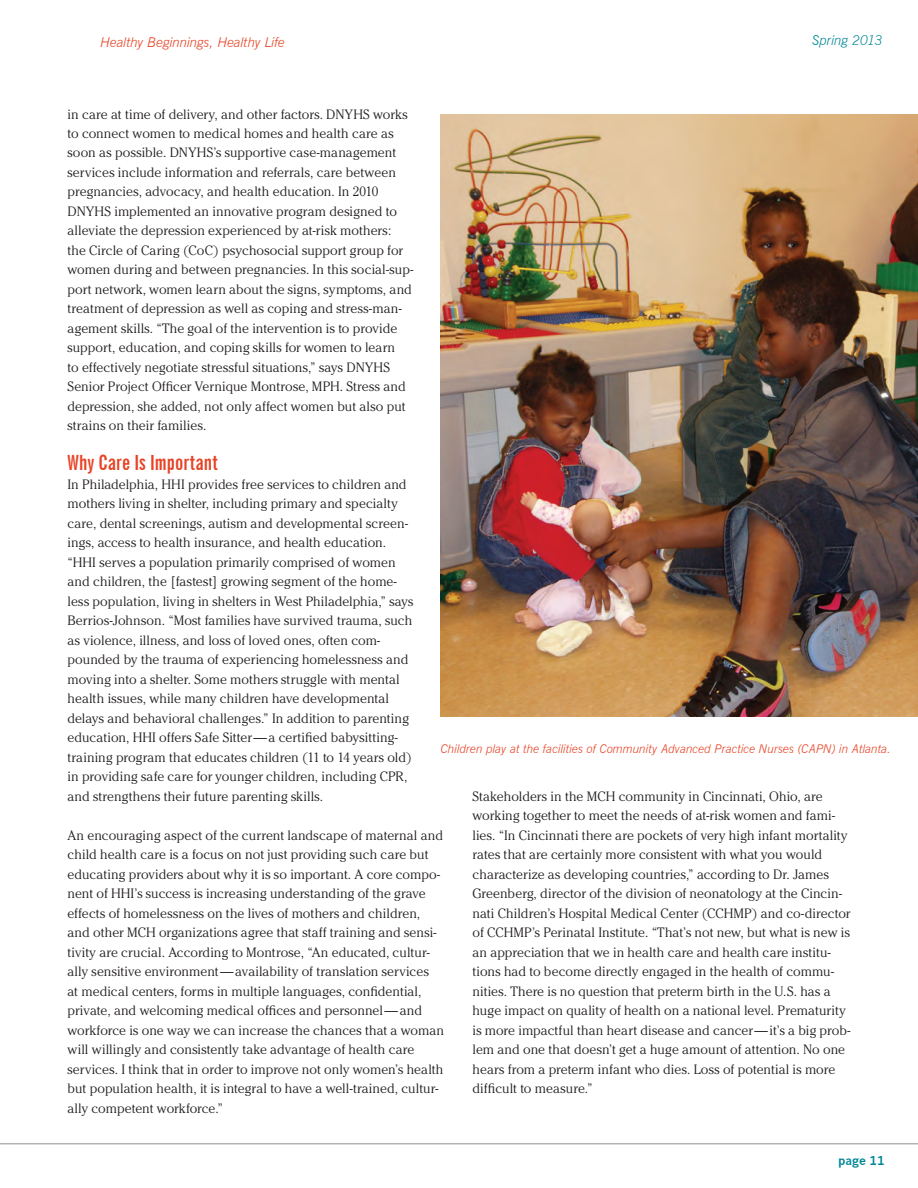
<style>
.page{position:relative;width:918px;height:1188px;background:#fff}
.page>*{position:absolute;margin:0;border:0;box-sizing:border-box;transform-origin:0 0}
.head_2{font:700 extra-condensed 21px "News Gothic BT";letter-spacing:.005em;color:#e74224}
.body_1{font:300 13.5px/19.5px "Cheltenham";color:#231f20}
.body_2{font:300 13.5px/19.5px "Cheltenham";color:#231f20}
.date_header{font:italic 300 13.5px "News Gothic BT";letter-spacing:-.005em;color:#e74224}
.t1{font:italic 300 13.5px "News Gothic BT";letter-spacing:-.01em;color:#008797}
.t2{font:italic 300 12px "News Gothic BT";color:#e74224}
.p__right{font:700 12px "News Gothic";color:#008797}
</style>
<div class="page">
<img style="left:441px;top:114px;width:477px;height:603px">
<hr style="left:0;top:1143px;width:918px;height:1px;background:#b4b3b7">
<p class="date_header" style="left:101px;top:34px;width:186px">Healthy Beginnings, Healthy Life</p>
<p class="t1" style="left:812px;top:32px;width:72px">Spring 2013</p>
<p class="body_2" style="left:68px;top:104px;width:347px">in care at time of delivery, and other factors. DNYHS works to connect women to medical homes and health care as soon as possible. DNYHS’s supportive case-management services include information and referrals, care between pregnancies, advocacy, and health education. In 2010<br>DNYHS implemented an innovative program designed to alleviate the depression experienced by at-risk mothers:<br>the Circle of Caring (CoC) psychosocial support group for women during and between pregnancies. In this social-sup&shy;port network, women learn about the signs, symptoms, and treatment of depression as well as coping and stress-man&shy;agement skills. “The goal of the intervention is to provide support, education, and coping skills for women to learn<br>to effectively negotiate stressful situations,” says DNYHS Senior Project Officer Vernique Montrose, MPH. Stress and depression, she added, not only affect women but also put strains on their families.</p>
<p class="head_2" style="left:68px;top:449px;width:152px">Why Care Is Important</p>
<p class="body_1" style="left:68px;top:475px;width:347px">In Philadelphia, HHI provides free services to children and mothers living in shelter, including primary and specialty care, dental screenings, autism and developmental screen&shy;ings, access to health insurance, and health education. “HHI serves a population primarily comprised of women and children, the [fastest] growing segment of the home&shy;less population, living in shelters in West Philadelphia,” says Berrios-Johnson. “Most families have survived trauma, such as violence, illness, and loss of loved ones, often com&shy;pounded by the trauma of experiencing homelessness and moving into a shelter. Some mothers struggle with mental health issues, while many children have developmental delays and behavioral challenges.” In addition to parenting education, HHI offers Safe Sitter— a certified babysitting&shy;training program that educates children (11 to 14 years old) in providing safe care for younger children, including CPR, and strengthens their future parenting skills.</p>
<p class="body_2" style="left:68px;top:825px;width:378px">An encouraging aspect of the current landscape of maternal and child health care is a focus on not just providing such care but educating providers about why it is so important. A core compo&shy;nent of HHI’s success is increasing understanding of the grave effects of homelessness on the lives of mothers and children, and other MCH organizations agree that staff training and sensi&shy;tivity are crucial. According to Montrose, “An educated, cultur&shy;ally sensitive environment— availability of translation services<br>at medical centers, forms in multiple languages, confidential, private, and welcoming medical offices and personnel— and workforce is one way we can increase the chances that a woman will willingly and consistently take advantage of health care services. I think that in order to improve not only women’s health but population health, it is integral to have a well-trained, cultur&shy;ally competent workforce.”</p>
<p class="t2" style="left:441px;top:741px;width:452px">Children play at the facilities of Community Advanced Practice Nurses (CAPN) in Atlanta.</p>
<p class="body_1" style="left:472px;top:786px;width:380px">Stakeholders in the MCH community in Cincinnati, Ohio, are working together to meet the needs of at-risk women and fami&shy;lies. “In Cincinnati there are pockets of very high infant mortality rates that are certainly more consistent with what you would characterize as developing countries,” according to Dr. James Greenberg, director of the division of neonatology at the Cincin&shy;nati Children’s Hospital Medical Center (CCHMP) and co-director of CCHMP’s Perinatal Institute. “That’s not new, but what is new is an appreciation that we in health care and health care institu&shy;tions had to become directly engaged in the health of commu&shy;nities. There is no question that preterm birth in the U.S. has a huge impact on quality of health on a national level. Prematurity is more impactful than heart disease and cancer—it’s a big prob&shy;lem and one that doesn’t get a huge amount of attention. No one hears from a preterm infant who dies. Loss of potential is more difficult to measure.”</p>
<p class="p__right" style="left:838px;top:1154px;width:48px">page 11</p>
</div>
